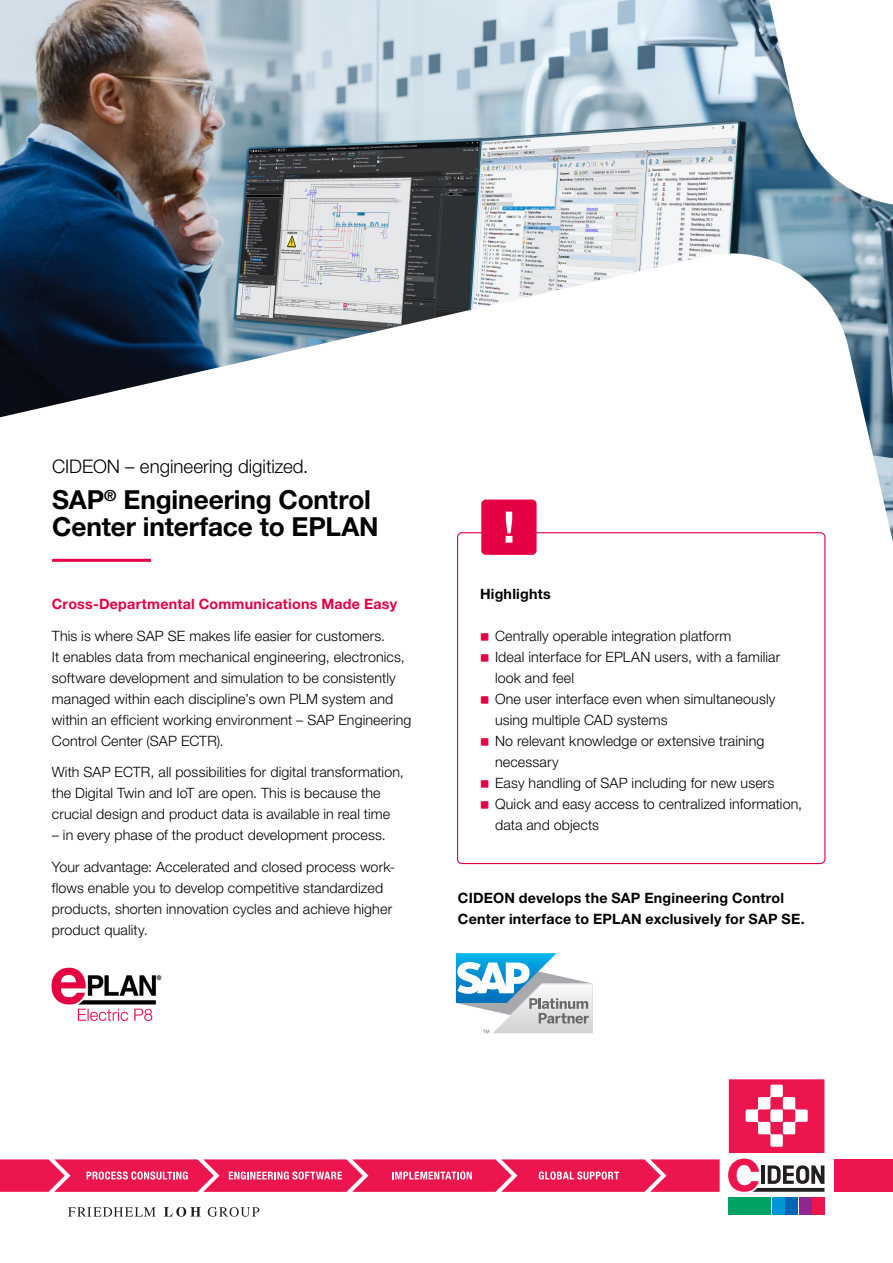
<style>
.page{position:relative;width:893px;height:1263px;background:#fff}
.page>*{position:absolute;margin:0;border:0;box-sizing:border-box;transform-origin:0 0}
.t1{font:700 26.25px/26.2px "Helvetica Neue LT Pro";letter-spacing:-.005em;color:#000}
.t2{font:300 18.75px "Helvetica Neue LT Pro";letter-spacing:-.005em;color:#000}
.t3{font:300 14.25px/21px "Helvetica Neue LT Pro";letter-spacing:.01em;color:#000}
.t4{font:700 14.25px/21px "Helvetica Neue LT Pro";letter-spacing:.015em;color:#000}
.t5{font:700 14.25px "Helvetica Neue LT Pro";letter-spacing:.015em;color:#e40043}
</style>
<div class="page">
<svg style="left:68px;top:1207px;width:191px;height:10px"></svg>
<div style="left:834px;top:1159px;width:59px;height:33px;background:#ed154e"></div>
<svg style="left:728px;top:1079px;width:97px;height:136px"></svg>
<div style="left:729px;top:1197px;width:42px;height:17px;background:#00a261"></div>
<div style="left:772px;top:1197px;width:12px;height:17px;background:#0095d9"></div>
<div style="left:786px;top:1197px;width:12px;height:17px;background:#0166b3"></div>
<div style="left:799px;top:1197px;width:12px;height:17px;background:#90268f"></div>
<div style="left:812px;top:1197px;width:12px;height:17px;background:#ed154e"></div>
<svg style="left:728px;top:1079px;width:96px;height:113px"></svg>
<svg style="left:0;top:1159px;width:720px;height:33px;background:#ef3062"></svg>
<img style="left:51px;top:967px;width:111px;height:55px">
<svg style="left:456px;top:953px;width:136px;height:80px"></svg>
<img style="left:0;top:0;width:893px;height:542px">
<h2 class="t2" style="left:52px;top:454px;width:258px">CIDEON – engineering digitized.</h2>
<h1 class="t1" style="left:52px;top:486px;width:328px">SAP<sup>®</sup> Engineering Control<br>Center interface to EPLAN</h1>
<p class="t5" style="left:52px;top:595px;width:347px">Cross-Departmental Communications Made Easy</p>
<p class="t3" style="left:52px;top:625px;width:361px">This is where SAP SE makes life easier for customers.<br>It enables data from mechanical engineering, electronics, software development and simulation to be consistently managed within each discipline’s own PLM system and within an efficient working environment – SAP Engineering Control Center (SAP ECTR).</p>
<p class="t3" style="left:52px;top:761px;width:353px">With SAP ECTR, all possibilities for digital transformation, the Digital Twin and IoT are open. This is because the crucial design and product data is available in real time</p>
<p class="t3" style="left:52px;top:824px;width:335px">– in every phase of the product development process.</p>
<p class="t3" style="left:52px;top:856px;width:345px">Your advantage: Accelerated and closed process work&shy;flows enable you to develop competitive standardized products, shorten innovation cycles and achieve higher product quality.</p>
<p class="t4" style="left:480px;top:583px;width:72px">Highlights</p>
<p class="t3" style="left:495px;top:625px;width:309px">Centrally operable integration platform<br>Ideal interface for EPLAN users, with a familiar look and feel<br>One user interface even when simultaneously using multiple CAD systems<br>No relevant knowledge or extensive training necessary<br>Easy handling of SAP including for new users Quick and easy access to centralized information, data and objects</p>
<p class="t4" style="left:458px;top:887px;width:348px">CIDEON develops the SAP Engineering Control<br>Center interface to EPLAN exclusively for SAP SE.</p>
</div>
